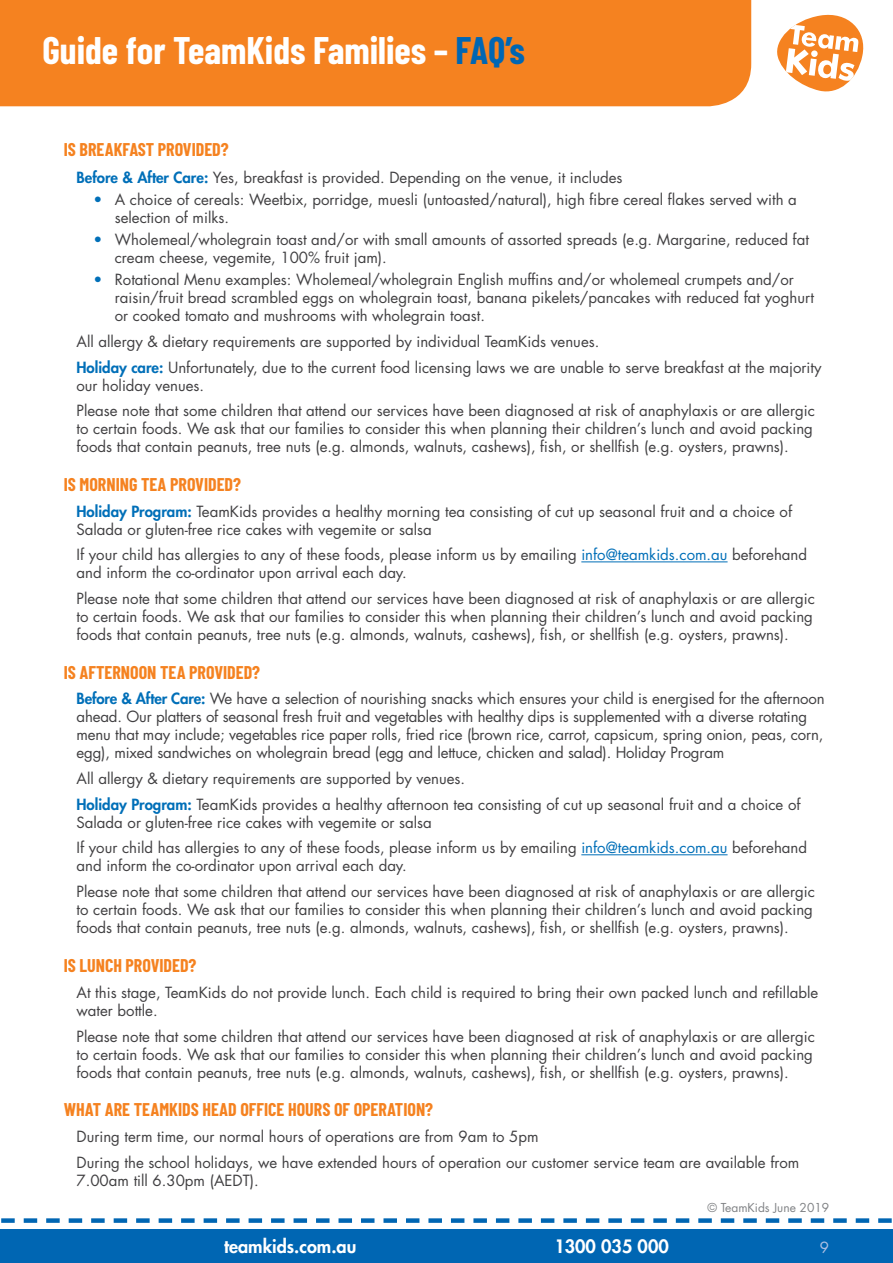
<style>
.page{position:relative;width:893px;height:1263px;background:#fff}
.page>*{position:absolute;margin:0;border:0;box-sizing:border-box;transform-origin:0 0}
.t1{font:700 37.5px "Barlow Condensed";color:#fff}
.Heading1{font:700 18px "Barlow Condensed";color:#f58220}
.t2{font:800 18px "Futura Std";color:#fff}
.Body{font:15px/18px "Futura Std";color:#414042}
.t3{font:15px "Futura Std";color:#aec0e3}
.t4{font:12px "Futura Std";color:#808285}
.s1{color:#0066b3}
.s2{font-weight:800;color:#006fb8}
.s3{color:#006fb8}
</style>
<div class="page">
<div style="left:0;top:1229px;width:893px;height:34px;background:#0066b3"></div>
<div style="left:0;top:0;width:751px;height:106px;background:#f58220"></div>
<svg style="left:777px;top:14px;width:87px;height:78px"></svg>
<svg style="left:1px;top:1218px;width:891px;height:5px"></svg>
<hr style="left:581px;top:561px;width:147px;height:1px;background:#006fb8">
<hr style="left:581px;top:854px;width:147px;height:1px;background:#006fb8">
<h1 class="t1" style="left:43px;top:27px;width:484px">Guide for TeamKids Families – <span class="s1">FAQ’s</span></h1>
<p class="Heading1" style="left:64px;top:139px;width:166px">IS BREAKFAST PROVIDED?</p>
<p class="Body" style="left:77px;top:168px;width:547px"><span class="s2">Before &amp; After Care:</span> Yes, breakfast is provided. Depending on the venue, it includes</p>
<p class="Body" style="left:115px;top:191px;width:684px;text-indent:-21px"><span class="s3">•</span> A choice of cereals: Weetbix, porridge, muesli (untoasted/natural), high fibre cereal flakes served with a selection of milks.</p>
<p class="Body" style="left:115px;top:231px;width:696px;text-indent:-21px"><span class="s3">•</span> Wholemeal/wholegrain toast and/or with small amounts of assorted spreads (e.g. Margarine, reduced fat cream cheese, vegemite, 100% fruit jam).</p>
<p class="Body" style="left:115px;top:271px;width:701px;text-indent:-21px"><span class="s3">•</span> Rotational Menu examples: Wholemeal/wholegrain English muffins and/or wholemeal crumpets and/or raisin/fruit bread scrambled eggs on wholegrain toast, banana pikelets/pancakes with reduced fat yoghurt or cooked tomato and mushrooms with wholegrain toast.</p>
<p class="Body" style="left:77px;top:333px;width:524px">All allergy &amp; dietary requirements are supported by individual TeamKids venues.</p>
<p class="Body" style="left:77px;top:358px;width:747px"><span class="s2">Holiday care:</span> Unfortunately, due to the current food licensing laws we are unable to serve breakfast at the majority our holiday venues.</p>
<p class="Body" style="left:77px;top:402px;width:740px">Please note that some children that attend our services have been diagnosed at risk of anaphylaxis or are allergic to certain foods. We ask that our families to consider this when planning their children’s lunch and avoid packing foods that contain peanuts, tree nuts (e.g. almonds, walnuts, cashews), fish, or shellfish (e.g. oysters, prawns).</p>
<p class="Heading1" style="left:64px;top:473px;width:179px">IS MORNING TEA PROVIDED?</p>
<p class="Body" style="left:77px;top:502px;width:717px"><span class="s2">Holiday Program:</span> TeamKids provides a healthy morning tea consisting of cut up seasonal fruit and a choice of<br>Salada or gluten-free rice cakes with vegemite or salsa</p>
<p class="Body" style="left:77px;top:546px;width:732px">If your child has allergies to any of these foods, please inform us by emailing <span class="s3">info@teamkids.com.au</span> beforehand and inform the co-ordinator upon arrival each day.</p>
<p class="Body" style="left:77px;top:590px;width:740px">Please note that some children that attend our services have been diagnosed at risk of anaphylaxis or are allergic to certain foods. We ask that our families to consider this when planning their children’s lunch and avoid packing foods that contain peanuts, tree nuts (e.g. almonds, walnuts, cashews), fish, or shellfish (e.g. oysters, prawns).</p>
<p class="Heading1" style="left:64px;top:661px;width:198px">IS AFTERNOON TEA PROVIDED?</p>
<p class="Body" style="left:77px;top:690px;width:750px"><span class="s2">Before &amp; After Care:</span> We have a selection of nourishing snacks which ensures your child is energised for the afternoon ahead. Our platters of seasonal fresh fruit and vegetables with healthy dips is supplemented with a diverse rotating menu that may include; vegetables rice paper rolls, fried rice (brown rice, carrot, capsicum, spring onion, peas, corn, egg), mixed sandwiches on wholegrain bread (egg and lettuce, chicken and salad). Holiday Program</p>
<p class="Body" style="left:77px;top:770px;width:390px">All allergy &amp; dietary requirements are supported by venues.</p>
<p class="Body" style="left:77px;top:795px;width:725px"><span class="s2">Holiday Program:</span> TeamKids provides a healthy afternoon tea consisting of cut up seasonal fruit and a choice of<br>Salada or gluten-free rice cakes with vegemite or salsa</p>
<p class="Body" style="left:77px;top:839px;width:732px">If your child has allergies to any of these foods, please inform us by emailing <span class="s3">info@teamkids.com.au</span> beforehand and inform the co-ordinator upon arrival each day.</p>
<p class="Body" style="left:77px;top:883px;width:740px">Please note that some children that attend our services have been diagnosed at risk of anaphylaxis or are allergic to certain foods. We ask that our families to consider this when planning their children’s lunch and avoid packing foods that contain peanuts, tree nuts (e.g. almonds, walnuts, cashews), fish, or shellfish (e.g. oysters, prawns).</p>
<p class="Heading1" style="left:64px;top:954px;width:134px">IS LUNCH PROVIDED?</p>
<p class="Body" style="left:77px;top:983px;width:743px">At this stage, TeamKids do not provide lunch. Each child is required to bring their own packed lunch and refillable water bottle.</p>
<p class="Body" style="left:77px;top:1027px;width:740px">Please note that some children that attend our services have been diagnosed at risk of anaphylaxis or are allergic to certain foods. We ask that our families to consider this when planning their children’s lunch and avoid packing foods that contain peanuts, tree nuts (e.g. almonds, walnuts, cashews), fish, or shellfish (e.g. oysters, prawns).</p>
<p class="Heading1" style="left:64px;top:1099px;width:371px">WHAT ARE TEAMKIDS HEAD OFFICE HOURS OF OPERATION?</p>
<p class="Body" style="left:77px;top:1128px;width:463px">During term time, our normal hours of operations are from 9am to 5pm</p>
<p class="Body" style="left:77px;top:1153px;width:724px">During the school holidays, we have extended hours of operation our customer service team are available from<br>7.00am till 6.30pm (AEDT).</p>
<p class="t2" style="left:224px;top:1235px;width:134px">teamkids.com.au</p>
<p class="t2" style="left:554px;top:1235px;width:116px">1300 035 000</p>
<p class="t4" style="left:707px;top:1200px;width:123px">© TeamKids June 2019</p>
<p class="t3" style="left:820px;top:1237px;width:11px">9</p>
</div>
